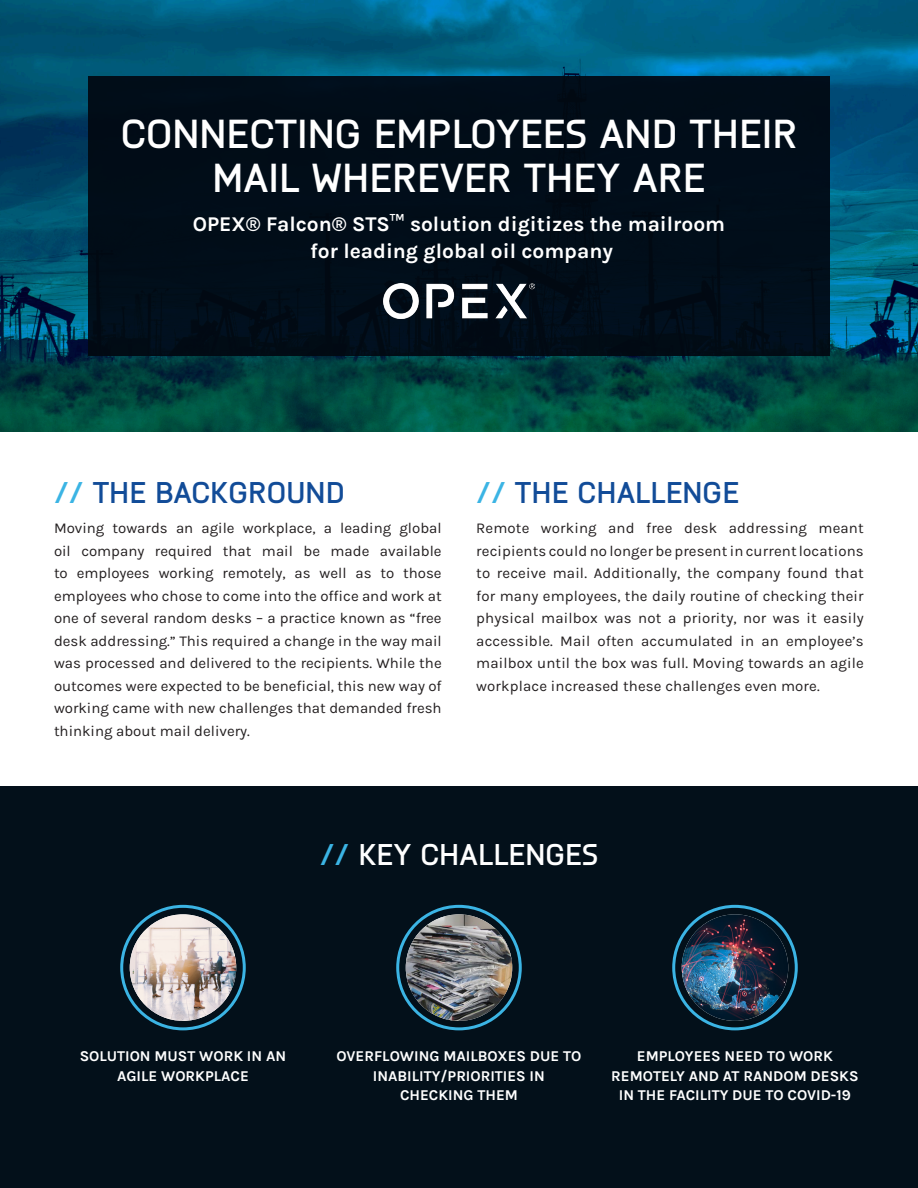
<style>
.page{position:relative;width:918px;height:1188px;background:#fff}
.page>*{position:absolute;margin:0;border:0;box-sizing:border-box;transform-origin:0 0}
.H1___Case_Study_Titl{font:700 40.5px/43.5px "Knul";color:#fff;text-align:center}
.H2___Section_Heading{font:700 30px "Knul";color:#124c98}
.H3___Key_Facts{font:700 30px "Knul";color:#fff}
.Paragraph___Intro{font:700 21px "Karla";color:#fff}
.Paragraph___Body{font:15px/22.5px "Karla";letter-spacing:.005em;color:#231f20;text-align:justify}
.Ket_Fact_Captions{font:700 15px/19.5px "Karla";color:#fff;text-align:center}
.s1{color:#3bb4e4}
</style>
<div class="page">
<img style="left:0;top:0;width:918px;height:432px">
<div style="left:88px;top:77px;width:742px;height:279px;background:#03101a"></div>
<div style="left:0;top:787px;width:918px;height:401px;background:#03101a"></div>
<img style="left:682px;top:914px;width:106px;height:107px;border-radius:53px">
<div style="left:672px;top:905px;width:126px;height:125px;border:3px solid #3bb4e4;border-radius:50%"></div>
<img style="left:406px;top:914px;width:106px;height:107px;border-radius:53px">
<div style="left:396px;top:905px;width:126px;height:125px;border:3px solid #3bb4e4;border-radius:50%"></div>
<div style="left:120px;top:905px;width:126px;height:125px;border:3px solid #3bb4e4;border-radius:50%"></div>
<img style="left:130px;top:914px;width:106px;height:107px;border-radius:53px">
<img style="left:383px;top:284px;width:151px;height:35px">
<p class="H1___Case_Study_Titl" style="left:121px;top:109px;width:678px">CONNECTING EMPLOYEES AND THEIR<br>MAIL WHEREVER THEY ARE</p>
<p class="Paragraph___Intro" style="left:193px;top:210px;width:534px">OPEX® Falcon® STS™ solution digitizes the mailroom</p>
<p class="Paragraph___Intro" style="left:310px;top:237px;width:304px">for leading global oil company</p>
<p class="H2___Section_Heading" style="left:54px;top:471px;width:292px"><span class="s1">//</span> THE BACKGROUND</p>
<p class="Paragraph___Body" style="left:54px;top:517px;width:389px">Moving towards an agile workplace, a leading global oil company required that mail be made available to employees working remotely, as well as to those employees who chose to come into the office and work at one of several random desks – a practice known as “free desk addressing.” This required a change in the way mail was processed and delivered to the recipients. While the outcomes were expected to be beneficial, this new way of working came with new challenges that demanded fresh thinking about mail delivery.</p>
<p class="H2___Section_Heading" style="left:476px;top:471px;width:265px"><span class="s1">//</span> THE CHALLENGE</p>
<p class="Paragraph___Body" style="left:476px;top:517px;width:389px">Remote working and free desk addressing meant recipients could no longer be present in current locations to receive mail. Additionally, the company found that for many employees, the daily routine of checking their physical mailbox was not a priority, nor was it easily accessible. Mail often accumulated in an employee’s mailbox until the box was full. Moving towards an agile workplace increased these challenges even more.</p>
<p class="H3___Key_Facts" style="left:320px;top:833px;width:280px"><span class="s1">//</span> KEY CHALLENGES</p>
<p class="Ket_Fact_Captions" style="left:80px;top:1046px;width:208px">SOLUTION MUST WORK IN AN</p>
<p class="Ket_Fact_Captions" style="left:117px;top:1066px;width:133px">AGILE WORKPLACE</p>
<p class="Ket_Fact_Captions" style="left:337px;top:1046px;width:246px">OVERFLOWING MAILBOXES DUE TO<br>INABILITY/PRIORITIES IN</p>
<p class="Ket_Fact_Captions" style="left:400px;top:1085px;width:119px">CHECKING THEM</p>
<p class="Ket_Fact_Captions" style="left:611px;top:1046px;width:249px">EMPLOYEES NEED TO WORK<br>REMOTELY AND AT RANDOM DESKS<br>IN THE FACILITY DUE TO COVID-19</p>
</div>
